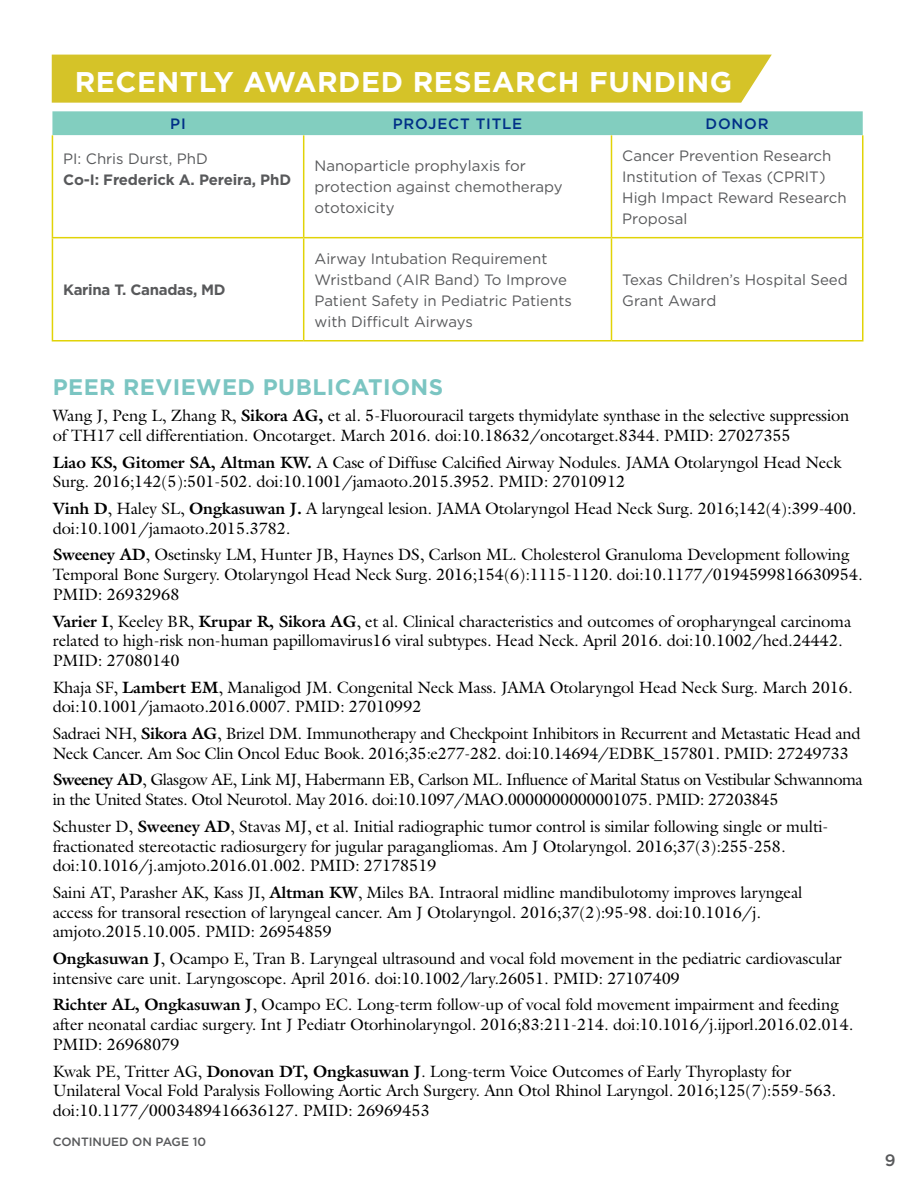
<style>
.page{position:relative;width:918px;height:1188px;background:#fff}
.page>*{position:absolute;margin:0;border:0;box-sizing:border-box;transform-origin:0 0}
.t1{font:700 28.5px "Gotham";letter-spacing:.02em;color:#fff}
.t2{font:700 22.5px "Gotham";letter-spacing:.02em;color:#7bc5c2}
.t3{font:16.5px/19.8px "Galliard";letter-spacing:-.01em;color:#000}
.t4{font:16.5px/19.8px "Galliard";letter-spacing:-.03em;color:#000}
.t5{font:500 16.5px "Gotham";color:#58595b}
.t6{font:15px/21px "Gotham";color:#58595b}
.t7{font:700 15px "Gotham";letter-spacing:-.02em;color:#58595b}
.t8{font:500 15px "Gotham";letter-spacing:.05em;color:#002f87}
.t9{font:500 12px "Gotham";color:#58595b}
.s1{font-weight:700}
</style>
<div class="page">
<div style="left:52px;top:55px;width:720px;height:48px;background:#d5c328"></div>
<div style="left:52px;top:111px;width:811px;height:24px;background:#82cebf"></div>
<svg style="left:53px;top:135px;width:809px;height:205px"></svg>
<hr style="left:52px;top:135px;width:1px;height:102px;background:#e1d307">
<hr style="left:303px;top:135px;width:1px;height:102px;background:#e1d307">
<hr style="left:611px;top:135px;width:1px;height:102px;background:#e1d307">
<hr style="left:862px;top:135px;width:1px;height:102px;background:#e1d307">
<hr style="left:52px;top:237px;width:252px;height:1px;background:#e1d307">
<hr style="left:52px;top:238px;width:1px;height:102px;background:#e1d307">
<hr style="left:304px;top:237px;width:307px;height:1px;background:#e1d307">
<hr style="left:303px;top:238px;width:1px;height:102px;background:#e1d307">
<hr style="left:611px;top:237px;width:252px;height:1px;background:#e1d307">
<hr style="left:611px;top:238px;width:1px;height:102px;background:#e1d307">
<hr style="left:862px;top:238px;width:1px;height:102px;background:#e1d307">
<hr style="left:52px;top:340px;width:252px;height:2px;background:#e1d307">
<hr style="left:304px;top:340px;width:307px;height:2px;background:#e1d307">
<hr style="left:611px;top:340px;width:252px;height:2px;background:#e1d307">
<h1 class="t1" style="left:75px;top:63px;width:659px">RECENTLY AWARDED RESEARCH FUNDING</h1>
<p class="t8" style="left:170px;top:114px;width:17px">PI</p>
<p class="t8" style="left:393px;top:114px;width:131px">PROJECT TITLE</p>
<p class="t8" style="left:706px;top:114px;width:64px">DONOR</p>
<p class="t6" style="left:63px;top:148px;width:146px">PI: Chris Durst, PhD</p>
<p class="t7" style="left:63px;top:170px;width:229px">Co-I: Frederick A. Pereira, PhD</p>
<p class="t6" style="left:314px;top:155px;width:250px">Nanoparticle prophylaxis for protection against chemotherapy ototoxicity</p>
<p class="t6" style="left:622px;top:145px;width:226px">Cancer Prevention Research<br>Institution of Texas (CPRIT)<br>High Impact Reward Research<br>Proposal</p>
<p class="t7" style="left:63px;top:280px;width:164px">Karina T. Canadas, MD</p>
<p class="t6" style="left:314px;top:248px;width:259px">Airway Intubation Requirement<br>Wristband (AIR Band) To Improve<br>Patient Safety in Pediatric Patients with Difficult Airways</p>
<p class="t6" style="left:622px;top:269px;width:227px">Texas Children’s Hospital Seed<br>Grant Award</p>
<h2 class="t2" style="left:53px;top:372px;width:392px">PEER REVIEWED PUBLICATIONS</h2>
<p class="t3" style="left:53px;top:406px;width:798px">Wang J, Peng L, Zhang R, <span class="s1">Sikora AG,</span> et al. 5-Fluorouracil targets thymidylate synthase in the selective suppression of TH17 cell differentiation. Oncotarget. March 2016. doi:10.18632/oncotarget.8344. PMID: 27027355</p>
<p class="t3" style="left:53px;top:452px;width:790px"><span class="s1">Liao KS, Gitomer SA, Altman KW.</span> A Case of Diffuse Calcified Airway Nodules. JAMA Otolaryngol Head Neck<br>Surg. 2016;142(5):501-502. doi:10.1001/jamaoto.2015.3952. PMID: 27010912</p>
<p class="t3" style="left:53px;top:498px;width:805px"><span class="s1">Vinh D</span>, Haley SL, <span class="s1">Ongkasuwan J.</span> A laryngeal lesion. JAMA Otolaryngol Head Neck Surg. 2016;142(4):399-400. doi:10.1001/jamaoto.2015.3782.</p>
<p class="t3" style="left:53px;top:545px;width:811px"><span class="s1">Sweeney AD</span>, Osetinsky LM, Hunter JB, Haynes DS, Carlson ML. Cholesterol Granuloma Development following<br>Temporal Bone Surgery. Otolaryngol Head Neck Surg. 2016;154(6):1115-1120. doi:10.1177/0194599816630954.<br>PMID: 26932968</p>
<p class="t3" style="left:53px;top:611px;width:800px"><span class="s1">Varier I</span>, Keeley BR, <span class="s1">Krupar R, Sikora AG</span>, et al. Clinical characteristics and outcomes of oropharyngeal carcinoma related to high-risk non-human papillomavirus16 viral subtypes. Head Neck. April 2016. doi:10.1002/hed.24442.<br>PMID: 27080140</p>
<p class="t3" style="left:53px;top:677px;width:801px">Khaja SF, <span class="s1">Lambert EM</span>, Manaligod JM. Congenital Neck Mass. JAMA Otolaryngol Head Neck Surg. March 2016. doi:10.1001/jamaoto.2016.0007. PMID: 27010992</p>
<p class="t3" style="left:53px;top:723px;width:809px">Sadraei NH, <span class="s1">Sikora AG</span>, Brizel DM. Immunotherapy and Checkpoint Inhibitors in Recurrent and Metastatic Head and<br>Neck Cancer. Am Soc Clin Oncol Educ Book. 2016;35:e277-282. doi:10.14694/EDBK_157801. PMID: 27249733</p>
<p class="t4" style="left:53px;top:770px;width:811px"><span class="s1">Sweeney AD</span>, Glasgow AE, Link MJ, Habermann EB, Carlson ML. Influence of Marital Status on Vestibular Schwannoma in the United States. Otol Neurotol. May 2016. doi:10.1097/MAO.0000000000001075. PMID: 27203845</p>
<p class="t3" style="left:53px;top:816px;width:777px">Schuster D, <span class="s1">Sweeney AD</span>, Stavas MJ, et al. Initial radiographic tumor control is similar following single or multi&shy;fractionated stereotactic radiosurgery for jugular paragangliomas. Am J Otolaryngol. 2016;37(3):255-258. doi:10.1016/j.amjoto.2016.01.002. PMID: 27178519</p>
<p class="t3" style="left:53px;top:882px;width:751px">Saini AT, Parasher AK, Kass JI, <span class="s1">Altman KW</span>, Miles BA. Intraoral midline mandibulotomy improves laryngeal access for transoral resection of laryngeal cancer. Am J Otolaryngol. 2016;37(2):95-98. doi:10.1016/j. amjoto.2015.10.005. PMID: 26954859</p>
<p class="t3" style="left:53px;top:948px;width:791px"><span class="s1">Ongkasuwan J</span>, Ocampo E, Tran B. Laryngeal ultrasound and vocal fold movement in the pediatric cardiovascular intensive care unit. Laryngoscope. April 2016. doi:10.1002/lary.26051. PMID: 27107409</p>
<p class="t3" style="left:53px;top:995px;width:802px"><span class="s1">Richter AL, Ongkasuwan J</span>, Ocampo EC. Long-term follow-up of vocal fold movement impairment and feeding after neonatal cardiac surgery. Int J Pediatr Otorhinolaryngol. 2016;83:211-214. doi:10.1016/j.ijporl.2016.02.014.<br>PMID: 26968079</p>
<p class="t3" style="left:53px;top:1061px;width:785px">Kwak PE, Tritter AG, <span class="s1">Donovan DT, Ongkasuwan J</span>. Long-term Voice Outcomes of Early Thyroplasty for<br>Unilateral Vocal Fold Paralysis Following Aortic Arch Surgery. Ann Otol Rhinol Laryngol. 2016;125(7):559-563. doi:10.1177/0003489416636127. PMID: 26969453</p>
<p class="t9" style="left:53px;top:1134px;width:155px">CONTINUED ON PAGE 10</p>
<p class="t5" style="left:885px;top:1149px;width:12px">9</p>
</div>
